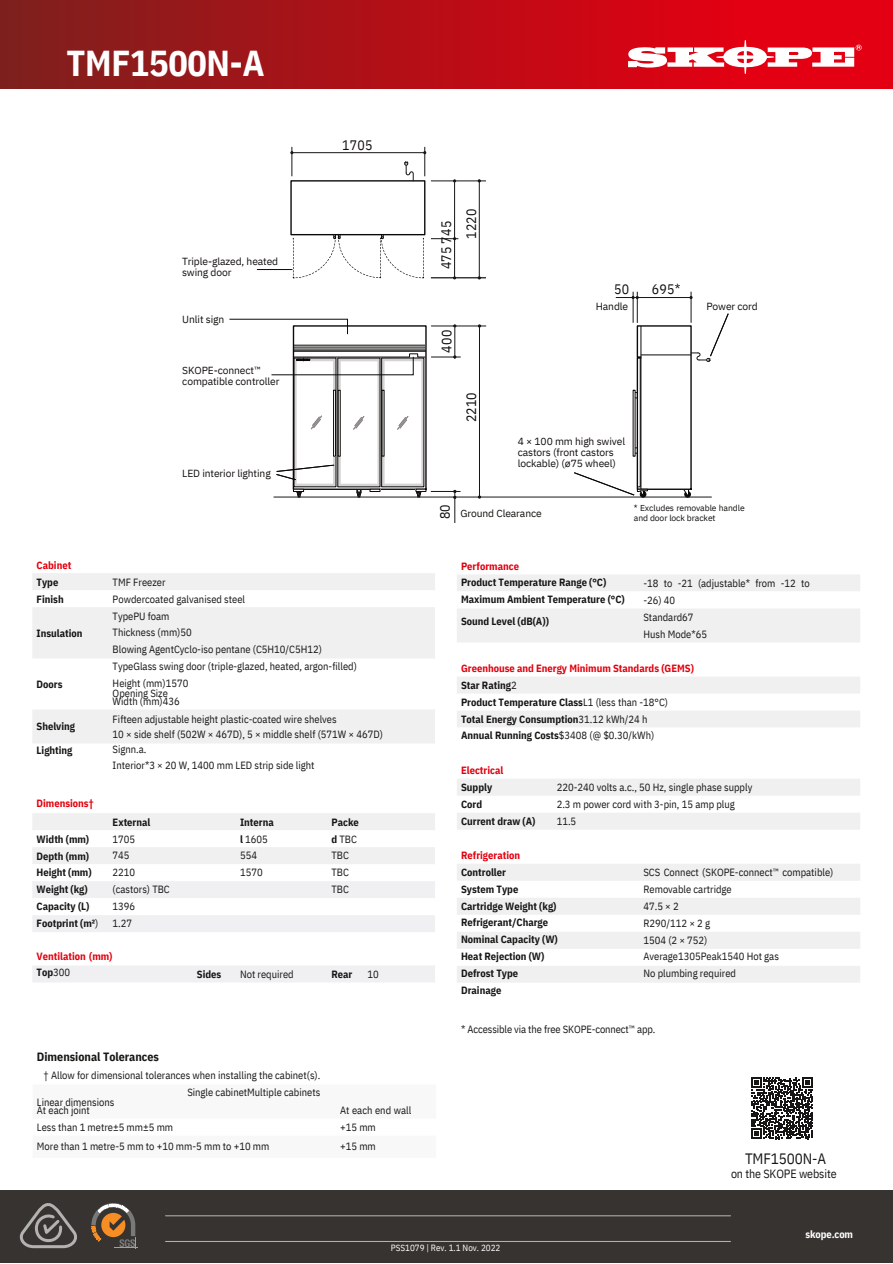
<style>
.page{position:relative;width:893px;height:1264px;background:#fff}
.page>*{position:absolute;margin:0;border:0;box-sizing:border-box;transform-origin:0 0}
.t1{font:700 36px "IBM Plex Sans Cond";letter-spacing:-.01em;color:#fff}
.t2{font:15px "IBM Plex Sans Cond";letter-spacing:-.01em;color:#171615}
.t3{font:13.65px "IBM Plex Sans Cond";letter-spacing:.015em;color:#110f0d}
.t4{font:13.65px "IBM Plex Sans Cond";letter-spacing:.015em;color:#0b0907}
.t5{font:700 12px "IBM Plex Sans Cond";color:#171615}
.t6{font:12px "IBM Plex Sans Cond";letter-spacing:-.01em;color:#171615}
.t7{font:10.5px/16.8px "IBM Plex Sans Cond";color:#171615}
.t8{font:700 10.5px/16.8px "IBM Plex Sans Cond";color:#171615}
.t9{font:700 10.5px/15.8px "IBM Plex Sans Cond";color:#e3000e}
.t10{font:700 10.5px "IBM Plex Sans Cond";letter-spacing:-.01em;color:#fff}
.t11{font:10.2px/11.2px "IBM Plex Sans";letter-spacing:-.01em;color:#110f0d}
.t12{font:9px "IBM Plex Sans Cond";color:#fff}
.t13{font:8.55px/10.1px "IBM Plex Sans";letter-spacing:-.01em;color:#110f0d}
.s1{font-weight:400}
.s2{color:#171615}
.s3{font-weight:400;color:#171615}
.s4{font-weight:700}
.s5{color:#e3000e}
</style>
<div class="page">
<div style="left:32px;top:573px;width:403px;height:17px;background:#f0f0f0"></div>
<svg style="left:32px;top:607px;width:403px;height:136px;fill:#f0f0f0"></svg>
<svg style="left:32px;top:813px;width:403px;height:51px"></svg>
<svg style="left:32px;top:881px;width:403px;height:51px"></svg>
<div style="left:32px;top:966px;width:403px;height:16px;background:#f0f0f3"></div>
<div style="left:290px;top:180px;width:135px;height:55px;border:1px solid #0b0907"></div>
<svg style="left:293px;top:235px;width:131px;height:43px"></svg>
<hr style="left:431px;top:277px;width:55px;height:1px;background:#171615">
<hr style="left:454px;top:181px;width:1px;height:96px;background:#171615">
<svg style="left:431px;top:237px;width:27px;height:3px"></svg>
<hr style="left:431px;top:180px;width:55px;height:1px;background:#171615">
<hr style="left:292px;top:152px;width:133px;height:1px;background:#171615">
<svg style="left:423px;top:147px;width:3px;height:29px"></svg>
<svg style="left:290px;top:147px;width:3px;height:29px"></svg>
<hr style="left:479px;top:181px;width:1px;height:97px;background:#171615">
<svg style="left:404px;top:161px;width:10px;height:20px"></svg>
<hr style="left:257px;top:269px;width:35px;height:1px;background:#0b0907">
<hr style="left:431px;top:326px;width:55px;height:1px;background:#171615">
<hr style="left:479px;top:326px;width:1px;height:171px;background:#171615">
<hr style="left:273px;top:496px;width:438px;height:1px;background:#171615">
<hr style="left:615px;top:297px;width:76px;height:1px;background:#171615">
<hr style="left:690px;top:292px;width:1px;height:31px;background:#171615">
<hr style="left:632px;top:292px;width:1px;height:31px;background:#171615">
<hr style="left:637px;top:292px;width:1px;height:31px;background:#171615">
<svg style="left:229px;top:318px;width:231px;height:181px"></svg>
<svg style="left:573px;top:313px;width:156px;height:184px"></svg>
<hr style="left:454px;top:327px;width:1px;height:31px;background:#171615">
<hr style="left:454px;top:492px;width:1px;height:31px;background:#171615">
<svg style="left:751px;top:1077px;width:61px;height:62px"></svg>
<div style="left:0;top:1190px;width:892px;height:72px;background:#373331"></div>
<hr style="left:165px;top:1215px;width:565px;height:1px;background:#b9b6b5">
<hr style="left:165px;top:1240px;width:565px;height:1px;background:#b9b6b5">
<svg style="left:19px;top:1203px;width:58px;height:46px"></svg>
<svg style="left:91px;top:1203px;width:47px;height:45px"></svg>
<div style="left:457px;top:575px;width:403px;height:16px;background:#f0f0f0"></div>
<div style="left:457px;top:609px;width:403px;height:33px;background:#f0f0f0"></div>
<svg style="left:457px;top:677px;width:403px;height:50px;fill:#f0f0f0"></svg>
<svg style="left:457px;top:779px;width:403px;height:204px;fill:#f4f4f4"></svg>
<div style="left:0;top:0;width:892px;height:88px;background:linear-gradient(to right,#801f1d,#f00011)"></div>
<svg style="left:628px;top:40px;width:233px;height:34px"></svg>
<h1 class="t1" style="left:67px;top:39px;width:199px">TMF1500N-A</h1>
<p class="t11" style="left:182px;top:255px;width:98px">Triple-glazed, heated swing door</p>
<p class="t11" style="left:182px;top:313px;width:44px">Unlit sign</p>
<p class="t11" style="left:182px;top:364px;width:99px">SKOPE-connect™ compatible controller</p>
<p class="t11" style="left:182px;top:467px;width:90px">LED interior lighting</p>
<h3 class="t3" style="left:342px;top:135px;width:32px">1705</h3>
<p class="t9" style="left:37px;top:557px;width:36px">Cabinet</p>
<p class="t8" style="left:37px;top:573px;width:29px">Type<br>Finish</p>
<p class="t8" style="left:37px;top:624px;width:47px">Insulation</p>
<p class="t8" style="left:37px;top:675px;width:27px">Doors</p>
<p class="t8" style="left:37px;top:717px;width:40px">Shelving</p>
<p class="t8" style="left:37px;top:742px;width:37px">Lighting</p>
<p class="t7" style="left:113px;top:573px;width:246px">TMF Freezer<br>Powdercoated galvanised steel<br>TypePU foam<br>Thickness (mm)50<br>Blowing AgentCyclo-iso pentane (C5H10/C5H12)<br>TypeGlass swing door (triple-glazed, heated, argon-filled)<br>Height (mm)1570</p>
<p class="t7" style="left:113px;top:689px;width:69px;line-height:7.8px">Opening Size<br>Width (mm)436</p>
<p class="t7" style="left:113px;top:711px;width:272px;line-height:14.5px">Fifteen adjustable height plastic-coated wire shelves<br>10 × side shelf (502W × 467D), 5 × middle shelf (571W × 467D)</p>
<p class="t7" style="left:113px;top:741px;width:203px;line-height:15.8px">Signn.a.<br>Interior*3 × 20 W, 1400 mm LED strip side light</p>
<p class="t9" style="left:37px;top:795px;width:58px">Dimensions†</p>
<p class="t8" style="left:37px;top:830px;width:63px">Width (mm)<br>Depth (mm)<br>Height (mm)<br>Weight (kg)<br>Capacity (L)<br>Footprint (m²<span class="s1">)</span></p>
<p class="t9" style="left:37px;top:948px;width:77px">Ventilation (mm)<br><span class="s2">Top</span><span class="s3">300</span></p>
<p class="t8" style="left:113px;top:813px;width:39px">External</p>
<p class="t7" style="left:113px;top:830px;width:59px">1705<br>745<br>2210 (castors) TBC<br>1396<br>1.27</p>
<p class="t7" style="left:240px;top:813px;width:35px"><span class="s4">Interna l</span> 1605<br>554<br>1570</p>
<p class="t8" style="left:197px;top:965px;width:26px">Sides</p>
<p class="t7" style="left:240px;top:965px;width:55px">Not required</p>
<p class="t7" style="left:331px;top:813px;width:29px"><span class="s4">Packe d</span> TBC<br>TBC<br>TBC<br>TBC</p>
<p class="t8" style="left:331px;top:965px;width:23px">Rear</p>
<p class="t7" style="left:367px;top:965px;width:13px">10</p>
<p class="t5" style="left:37px;top:1049px;width:124px">Dimensional Tolerances</p>
<p class="t7" style="left:44px;top:1067px;width:278px;text-align:right">† Allow for dimensional tolerances when installing the cabinet(s).<br>Single cabinetMultiple cabinets</p>
<p class="t7" style="left:37px;top:1098px;width:79px;line-height:7.8px">Linear dimensions<br>At each joint</p>
<p class="t7" style="left:37px;top:1117px;width:234px;line-height:19px">Less than 1 metre±5 mm±5 mm<br>More than 1 metre-5 mm to +10 mm-5 mm to +10 mm</p>
<p class="t7" style="left:340px;top:1101px;width:73px">At each end wall +15 mm</p>
<p class="t7" style="left:340px;top:1137px;width:37px">+15 mm</p>
<h3 class="t3" style="left:437px;top:269px;width:50px;rotate:-90deg">475 745</h3>
<h3 class="t3" style="left:462px;top:239px;width:32px;rotate:-90deg">1220</h3>
<h3 class="t4" style="left:437px;top:352px;width:24px;rotate:-90deg">400</h3>
<h3 class="t3" style="left:614px;top:279px;width:16px">50</h3>
<h3 class="t3" style="left:652px;top:280px;width:30px">695*</h3>
<p class="t11" style="left:595px;top:300px;width:34px">Handle</p>
<p class="t11" style="left:706px;top:301px;width:53px">Power cord</p>
<h3 class="t4" style="left:462px;top:422px;width:32px;rotate:-90deg">2210</h3>
<p class="t11" style="left:517px;top:435px;width:109px">4 × 100 mm high swivel castors (front castors lockable) (ø75 wheel)</p>
<h3 class="t3" style="left:436px;top:519px;width:16px;rotate:-90deg">80</h3>
<p class="t11" style="left:460px;top:507px;width:83px">Ground Clearance</p>
<p class="t13" style="left:634px;top:503px;width:112px">* Excludes removable handle and door lock bracket</p>
<p class="t9" style="left:461px;top:557px;width:59px">Performance</p>
<p class="t8" style="left:461px;top:574px;width:165px">Product Temperature Range (°C)<br>Maximum Ambient Temperature (°C)</p>
<p class="t8" style="left:461px;top:612px;width:89px">Sound Level (dB(A))</p>
<p class="t8" style="left:461px;top:659px;width:234px"><span class="s5">Greenhouse and Energy Minimum Standards (GEMS)<br></span>Star Rating<span class="s1">2<br></span>Product Temperature Class<span class="s1">L1 (less than -18°C)<br></span>Total Energy Consumption<span class="s1">31.12 kWh/24 h<br></span>Annual Running Costs<span class="s1">$3408 (@ $0.30/kWh)</span></p>
<p class="t7" style="left:643px;top:574px;width:168px">-18 to -21 (adjustable* from -12 to -26) 40<br>Standard67<br>Hush Mode*65</p>
<p class="t9" style="left:461px;top:762px;width:44px">Electrical</p>
<p class="t8" style="left:461px;top:778px;width:76px">Supply<br>Cord<br>Current draw (A)</p>
<p class="t9" style="left:461px;top:847px;width:61px">Refrigeration</p>
<p class="t8" style="left:461px;top:863px;width:98px">Controller<br>System Type<br>Cartridge Weight (kg)<br>Refrigerant/Charge<br>Nominal Capacity (W)<br>Heat Rejection (W)<br>Defrost Type<br>Drainage</p>
<p class="t7" style="left:556px;top:778px;width:197px">220-240 volts a.c., 50 Hz, single phase supply<br>2.3 m power cord with 3-pin, 15 amp plug<br>11.5</p>
<p class="t7" style="left:643px;top:863px;width:191px">SCS Connect (SKOPE-connect™ compatible)<br>Removable cartridge<br>47.5 × 2<br>R290/112 × 2 g<br>1504 (2 × 752)<br>Average1305Peak1540 Hot gas<br>No plumbing required</p>
<p class="t7" style="left:461px;top:1020px;width:196px">* Accessible via the free SKOPE-connect™ app.</p>
<h2 class="t2" style="left:745px;top:1148px;width:82px">TMF1500N-A</h2>
<p class="t6" style="left:731px;top:1165px;width:107px">on the SKOPE website</p>
<p class="t10" style="left:805px;top:1226px;width:49px">skope.com</p>
<p class="t12" style="left:391px;top:1242px;width:111px">PSS1079 | Rev. 1.1 Nov. 2022</p>
</div>
